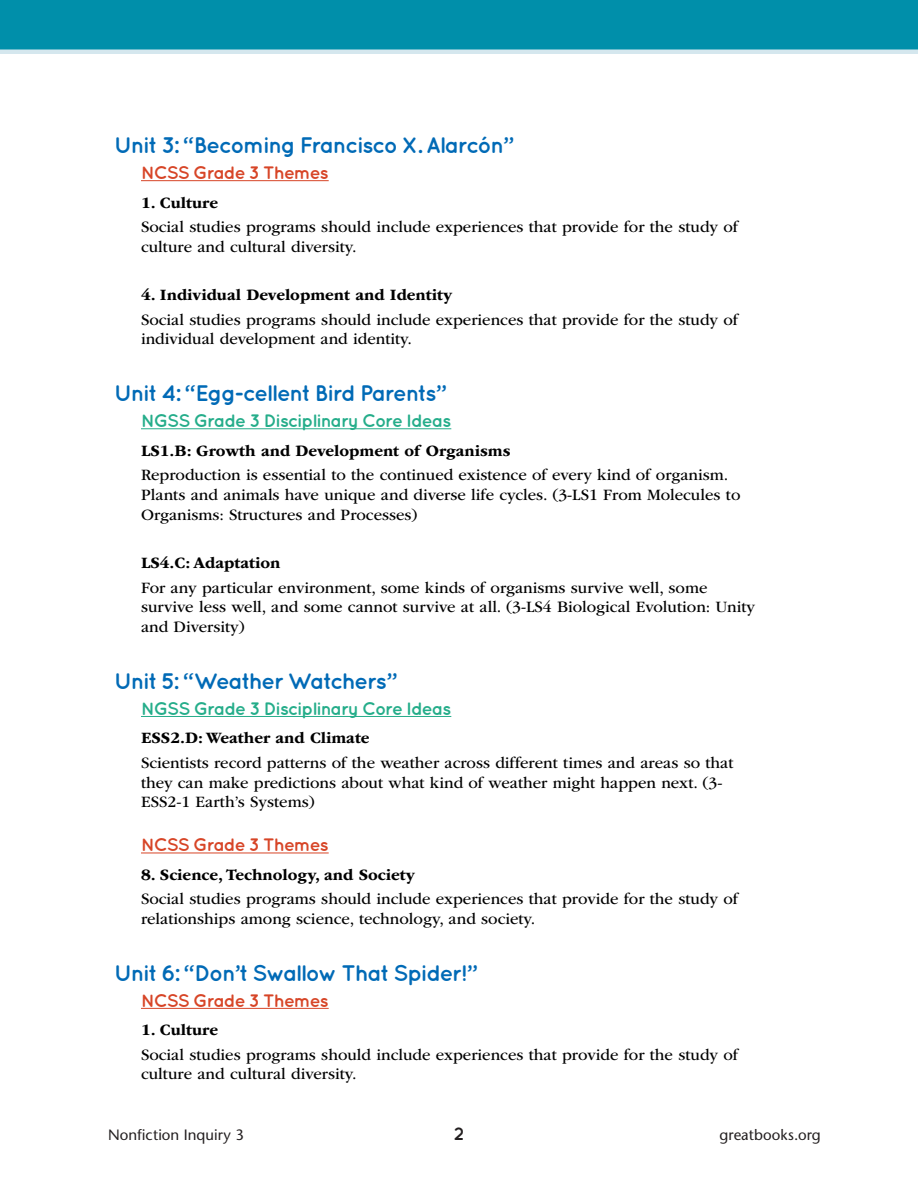
<style>
.page{position:relative;width:918px;height:1188px;background:#fff}
.page>*{position:absolute;margin:0;border:0;box-sizing:border-box;transform-origin:0 0}
.t1{font:700 22.5px "Quicksand";letter-spacing:-.06em;color:#006ab6}
.t2{font:700 18px "Quicksand";letter-spacing:-.055em;color:#25ad8a}
.t3{font:700 18px "Quicksand";letter-spacing:-.055em;color:#d74527}
.t4{font:700 18px "Quicksand";color:#231f20}
.t5{font:16.5px/24.3px "ITC Garamond Std";color:#000}
.t6{font:500 15px "Stone Sans Std";letter-spacing:.005em;color:#231f20}
.t7{font:500 15px "Stone Sans Std";letter-spacing:.005em;color:#000}
.s1{font-weight:700}
</style>
<div class="page">
<div style="left:0;top:0;width:918px;height:54px;background:#008faa"></div>
<hr style="left:0;top:50px;width:918px;height:4px;background:#d5e7ee">
<hr style="left:141px;top:180px;width:188px;height:1px;background:#d74527">
<hr style="left:141px;top:428px;width:310px;height:1px;background:#25ad8a">
<hr style="left:141px;top:716px;width:310px;height:1px;background:#25ad8a">
<hr style="left:141px;top:853px;width:188px;height:1px;background:#d74527">
<hr style="left:141px;top:1008px;width:188px;height:1px;background:#d74527">
<p class="t1" style="left:114px;top:132px;width:402px">Unit 3: “Becoming francisco X. Alarcón”</p>
<p class="t3" style="left:141px;top:162px;width:189px">NCSS Grade 3 Themes</p>
<p class="t5" style="left:141px;top:190px;width:599px"><span class="s1">1. Culture<br></span>Social studies programs should include experiences that provide for the study of</p>
<p class="t5" style="left:141px;top:235px;width:217px">culture and cultural diversity.</p>
<p class="t5" style="left:141px;top:283px;width:599px"><span class="s1">4. Individual Development and Identity<br></span>Social studies programs should include experiences that provide for the study of</p>
<p class="t5" style="left:141px;top:327px;width:273px">individual development and identity.</p>
<p class="t1" style="left:114px;top:380px;width:335px">Unit 4: “Egg-cellent Bird Parents”</p>
<p class="t2" style="left:141px;top:410px;width:312px">NGSS Grade 3 Disciplinary Core Ideas</p>
<p class="t5" style="left:141px;top:439px;width:589px"><span class="s1">LS1.B: Growth and Development of Organisms<br></span>Reproduction is essential to the continued existence of every kind of organism.</p>
<p class="t5" style="left:141px;top:485px;width:601px;line-height:19.8px">Plants and animals have unique and diverse life cycles. (3-LS1 From Molecules to<br>Organisms: Structures and Processes)</p>
<p class="t5" style="left:141px;top:551px;width:568px"><span class="s1">LS4.C: Adaptation<br></span>For any particular environment, some kinds of organisms survive well, some</p>
<p class="t5" style="left:141px;top:597px;width:616px;line-height:19.8px">survive less well, and some cannot survive at all. (3-LS4 Biological Evolution: Unity and Diversity)</p>
<p class="t1" style="left:114px;top:668px;width:285px">Unit 5: “Weather Watchers”</p>
<p class="t2" style="left:141px;top:698px;width:312px">NGSS Grade 3 Disciplinary Core Ideas</p>
<p class="t5" style="left:141px;top:726px;width:594px"><span class="s1">ESS2.D: Weather and Climate<br></span>Scientists record patterns of the weather across different times and areas so that</p>
<p class="t5" style="left:141px;top:773px;width:583px;line-height:19.8px">they can make predictions about what kind of weather might happen next. (3-<br>ESS2-1 Earth’s Systems)</p>
<p class="t3" style="left:141px;top:834px;width:189px">NCSS Grade 3 Themes</p>
<p class="t5" style="left:141px;top:863px;width:599px"><span class="s1">8. Science, Technology, and Society<br></span>Social studies programs should include experiences that provide for the study of</p>
<p class="t5" style="left:141px;top:907px;width:396px">relationships among science, technology, and society.</p>
<p class="t1" style="left:114px;top:960px;width:366px">Unit 6: “Don’t Swallow That Spider!”</p>
<p class="t3" style="left:141px;top:989px;width:189px">NCSS Grade 3 Themes</p>
<p class="t5" style="left:141px;top:1018px;width:599px"><span class="s1">1. Culture<br></span>Social studies programs should include experiences that provide for the study of</p>
<p class="t5" style="left:141px;top:1062px;width:217px">culture and cultural diversity.</p>
<p class="t6" style="left:108px;top:1126px;width:137px">Nonfiction Inquiry 3</p>
<p class="t4" style="left:454px;top:1123px;width:12px">2</p>
<p class="t6" style="left:720px;top:1126px;width:103px">greatbooks.org</p>
<p class="t7" style="left:43px;top:1126px;width:137px">Nonfiction Inquiry 3</p>
</div>
